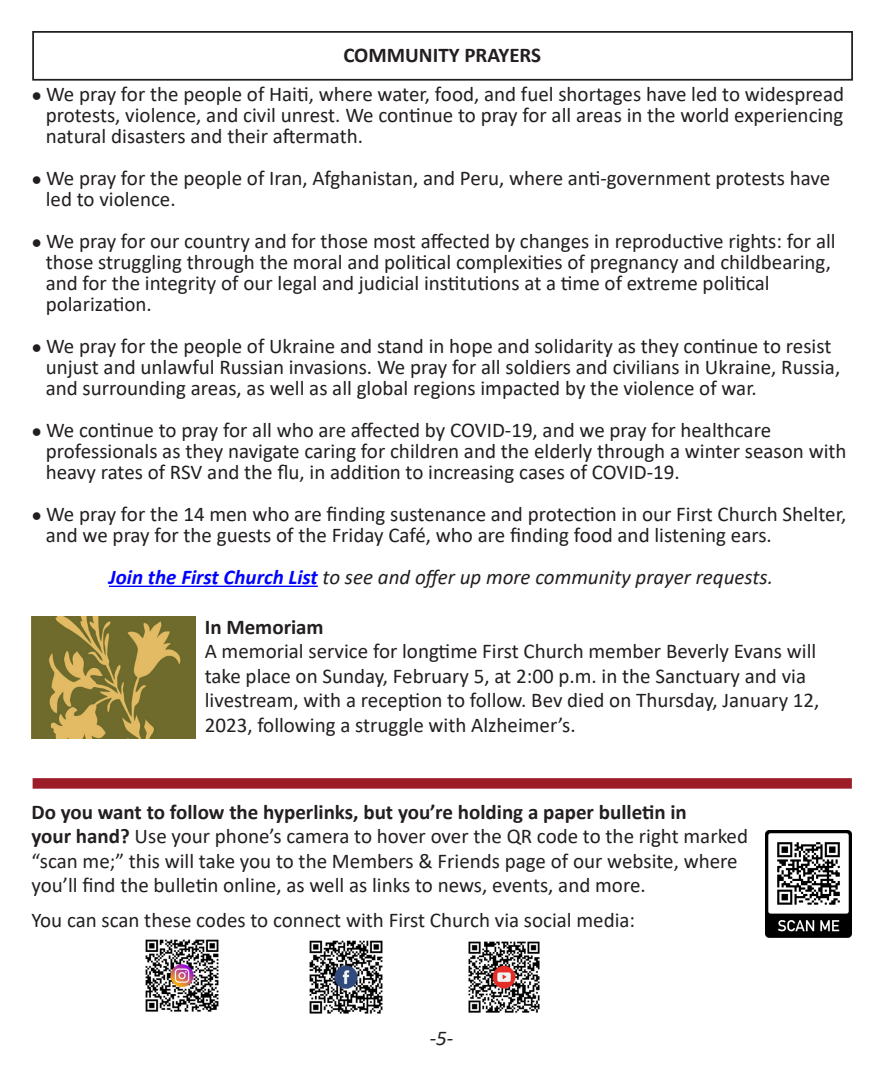
<style>
.page{position:relative;width:882px;height:1071px;background:#fff}
.page>*{position:absolute;margin:0;border:0;box-sizing:border-box;transform-origin:0 0}
.Paragraph_Style_1{font:21px/24.5px "Calibri";color:#231f20}
.Paragraph_Style_1-2{font:700 21px "Calibri";color:#231f20}
.Paragraph_Style_1-3{font:italic 21px "Calibri";color:#231f20}
.s1{font-size:17.5px}
.s2{font-weight:700;color:#00f}
.s3{font-weight:700}
</style>
<div class="page">
<div style="left:32px;top:31px;width:821px;height:50px;border:2px solid #231f20"></div>
<hr style="left:109px;top:586px;width:209px;height:1px;background:#00f">
<div style="left:33px;top:778px;width:819px;height:11px;background:#9c1c28"></div>
<img style="left:765px;top:831px;width:87px;height:107px">
<img style="left:145px;top:939px;width:74px;height:73px">
<img style="left:309px;top:940px;width:74px;height:74px">
<img style="left:468px;top:941px;width:72px;height:72px">
<img style="left:32px;top:617px;width:163px;height:122px">
<p class="Paragraph_Style_1-2" style="left:343px;top:40px;width:199px">COMMUNITY PRAYERS</p>
<p class="Paragraph_Style_1" style="left:32px;top:81px;width:814px"><span class="s1">●</span> We pray for the people of Haiti, where water, food, and fuel shortages have led to widespread</p>
<p class="Paragraph_Style_1" style="left:46px;top:102px;width:799px">protests, violence, and civil unrest. We continue to pray for all areas in the world experiencing</p>
<p class="Paragraph_Style_1" style="left:46px;top:123px;width:319px">natural disasters and their aftermath.</p>
<p class="Paragraph_Style_1" style="left:32px;top:165px;width:800px"><span class="s1">●</span> We pray for the people of Iran, Afghanistan, and Peru, where anti-government protests have</p>
<p class="Paragraph_Style_1" style="left:46px;top:186px;width:131px">led to violence.</p>
<p class="Paragraph_Style_1" style="left:32px;top:228px;width:806px"><span class="s1">●</span> We pray for our country and for those most affected by changes in reproductive rights: for all</p>
<p class="Paragraph_Style_1" style="left:46px;top:249px;width:787px">those struggling through the moral and political complexities of pregnancy and childbearing,</p>
<p class="Paragraph_Style_1" style="left:46px;top:270px;width:725px">and for the integrity of our legal and judicial institutions at a time of extreme political</p>
<p class="Paragraph_Style_1" style="left:46px;top:291px;width:108px">polarization.</p>
<p class="Paragraph_Style_1" style="left:32px;top:333px;width:801px"><span class="s1">●</span> We pray for the people of Ukraine and stand in hope and solidarity as they continue to resist</p>
<p class="Paragraph_Style_1" style="left:46px;top:354px;width:796px">unjust and unlawful Russian invasions. We pray for all soldiers and civilians in Ukraine, Russia,</p>
<p class="Paragraph_Style_1" style="left:46px;top:375px;width:713px">and surrounding areas, as well as all global regions impacted by the violence of war.</p>
<p class="Paragraph_Style_1" style="left:32px;top:417px;width:741px"><span class="s1">●</span> We continue to pray for all who are affected by COVID-19, and we pray for healthcare</p>
<p class="Paragraph_Style_1" style="left:46px;top:438px;width:802px">professionals as they navigate caring for children and the elderly through a winter season with</p>
<p class="Paragraph_Style_1" style="left:46px;top:459px;width:635px">heavy rates of RSV and the flu, in addition to increasing cases of COVID-19.</p>
<p class="Paragraph_Style_1" style="left:32px;top:501px;width:816px"><span class="s1">●</span> We pray for the 14 men who are finding sustenance and protection in our First Church Shelter,</p>
<p class="Paragraph_Style_1" style="left:46px;top:522px;width:728px">and we pray for the guests of the Friday Café, who are finding food and listening ears.</p>
<p class="Paragraph_Style_1-3" style="left:109px;top:562px;width:666px"><span class="s2">Join the First Church List</span> to see and offer up more community prayer requests.</p>
<p class="Paragraph_Style_1-2" style="left:205px;top:612px;width:120px">In Memoriam</p>
<p class="Paragraph_Style_1" style="left:205px;top:638px;width:616px">A memorial service for longtime First Church member Beverly Evans will take place on Sunday, February 5, at 2:00 p.m. in the Sanctuary and via livestream, with a reception to follow. Bev died on Thursday, January 12, 2023, following a struggle with Alzheimer’s.</p>
<p class="Paragraph_Style_1-2" style="left:32px;top:797px;width:657px">Do you want to follow the hyperlinks, but you’re holding a paper bulletin in</p>
<p class="Paragraph_Style_1" style="left:32px;top:823px;width:718px"><span class="s3">your hand?</span> Use your phone’s camera to hover over the QR code to the right marked “scan me;” this will take you to the Members &amp; Friends page of our website, where you’ll find the bulletin online, as well as links to news, events, and more.</p>
<p class="Paragraph_Style_1" style="left:32px;top:907px;width:605px">You can scan these codes to connect with First Church via social media:</p>
<p class="Paragraph_Style_1-3" style="left:430px;top:1024px;width:25px">-5-</p>
</div>
